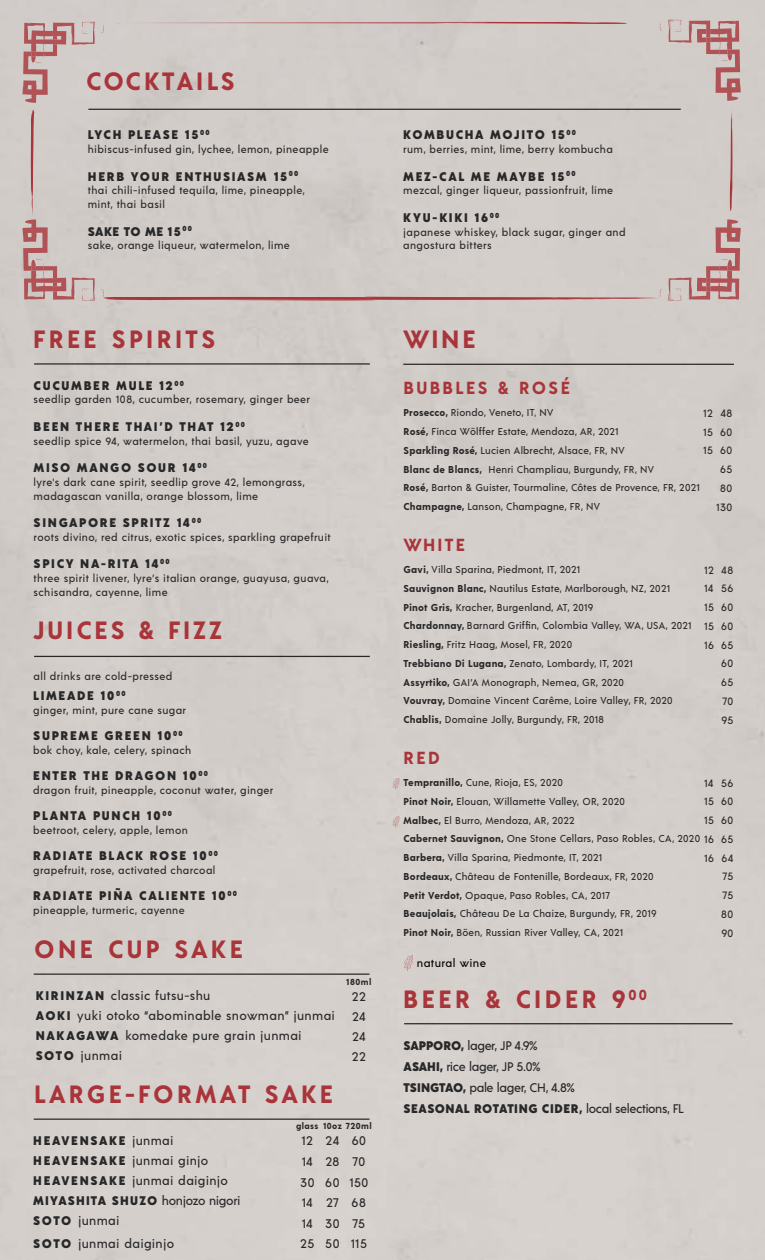
<style>
.page{position:relative;width:765px;height:1260px;background:#fff}
.page>*{position:absolute;margin:0;border:0;box-sizing:border-box;transform-origin:0 0}
.t1{font:700 25px "Acre";letter-spacing:.135em;color:#a9343a}
.t2{font:700 25px "Acre";letter-spacing:.105em;color:#a9343a}
.t3{font:700 17.5px "Acre";letter-spacing:.14em;color:#a9343a}
.t4{font:800 12.5px "Acre";letter-spacing:.135em;color:#292829}
.t5{font:500 12.5px/20px "Acre";letter-spacing:.025em;color:#292829}
.t6{font:500 12.5px/21.2px "Acre";letter-spacing:-.03em;color:#292829}
.t7{font:800 12.5px "Acre";letter-spacing:.035em;color:#292829}
.t8{font:500 12.5px/20.6px "Acre";letter-spacing:.045em;color:#292829}
.t9{font:500 11.25px "Acre";letter-spacing:.03em;color:#000101}
.t10{font:500 10.62px/18.8px "Acre";letter-spacing:.035em;color:#292829;text-align:justify}
.t11{font:500 10px/18.8px "Acre";letter-spacing:.015em;color:#292829}
.t12{font:700 8.75px "Acre";letter-spacing:.05em;color:#292829}
.s1{font-weight:800}
.s2{font-weight:700}
.s3{font-weight:400}
.s4{font-size:10.62px}
</style>
<div class="page">
<svg style="left:660px;top:20px;width:81px;height:81px;background:#c9afad"></svg>
<svg style="left:101px;top:25px;width:2px;height:8px"></svg>
<svg style="left:730px;top:109px;width:3px;height:102px"></svg>
<svg style="left:22px;top:22px;width:73px;height:279px;background:#cbb7b5"></svg>
<svg style="left:112px;top:22px;width:515px;height:2px"></svg>
<svg style="left:101px;top:219px;width:640px;height:82px;background:#cfc4c1"></svg>
<hr style="left:88px;top:109px;width:593px;height:1px;background:#292829">
<hr style="left:34px;top:974px;width:336px;height:1px;background:#292829">
<hr style="left:403px;top:364px;width:331px;height:1px;background:#292829">
<hr style="left:404px;top:1023px;width:329px;height:1px;background:#292829">
<svg style="left:393px;top:816px;width:6px;height:12px"></svg>
<svg style="left:393px;top:778px;width:6px;height:12px"></svg>
<svg style="left:404px;top:955px;width:9px;height:16px"></svg>
<div style="left:26px;top:1184px;width:49px;height:76px;background:#d4cfcb"></div>
<hr style="left:34px;top:1119px;width:336px;height:1px;background:#292829">
<svg style="left:85px;top:1166px;width:216px;height:1px"></svg>
<hr style="left:34px;top:363px;width:336px;height:2px;background:#292829">
<hr style="left:34px;top:656px;width:336px;height:1px;background:#292829">
<h1 class="t2" style="left:86px;top:63px;width:150px">COCKTAILS</h1>
<p class="t4" style="left:88px;top:126px;width:123px">LYCH PLEASE 15<sup>00</sup></p>
<p class="t10" style="left:88px;top:139px;width:242px">hibiscus-infused gin, lychee, lemon, pineapple</p>
<p class="t4" style="left:88px;top:167px;width:212px">HERB YOUR ENTHUSIASM 15<sup>00</sup></p>
<p class="t10" style="left:88px;top:183px;width:218px;line-height:13.8px">thai chili-infused tequila, lime, pineapple, mint, thai basil</p>
<p class="t7" style="left:88px;top:222px;width:106px">SAKE TO ME 15 <sup>00</sup></p>
<p class="t10" style="left:88px;top:235px;width:204px">sake, orange liqueur, watermelon, lime</p>
<h1 class="t1" style="left:33px;top:322px;width:183px">FREE SPIRITS</h1>
<p class="t4" style="left:34px;top:376px;width:152px">CUCUMBER MULE 12<sup>00</sup></p>
<p class="t10" style="left:34px;top:390px;width:278px">seedlip garden 108, cucumber, rosemary, ginger beer</p>
<p class="t4" style="left:34px;top:418px;width:213px">BEEN THERE THAI’D THAT 12<sup>00</sup></p>
<p class="t10" style="left:34px;top:431px;width:277px">seedlip spice 94, watermelon, thai basil, yuzu, agave</p>
<p class="t4" style="left:34px;top:459px;width:175px">MISO MANGO SOUR 14 <sup>00</sup></p>
<p class="t10" style="left:34px;top:475px;width:273px;line-height:13.8px">lyre's dark cane spirit, seedlip grove 42, lemongrass, madagascan vanilla, orange blossom, lime</p>
<p class="t4" style="left:34px;top:514px;width:169px">SINGAPORE SPRITZ 14 <sup>00</sup></p>
<p class="t10" style="left:34px;top:527px;width:299px">roots divino, red citrus, exotic spices, sparkling grapefruit</p>
<p class="t4" style="left:34px;top:555px;width:137px">SPICY NA-RITA 14 <sup>00</sup></p>
<p class="t10" style="left:34px;top:571px;width:297px;line-height:13.8px">three spirit livener, lyre’s italian orange, guayusa, guava, schisandra, cayenne, lime</p>
<h1 class="t1" style="left:33px;top:612px;width:191px">JUICES &amp; FIZZ</h1>
<p class="t10" style="left:34px;top:666px;width:140px">all drinks are cold-pressed</p>
<p class="t4" style="left:33px;top:686px;width:94px">LIMEADE 10 <sup>00</sup></p>
<p class="t10" style="left:33px;top:700px;width:154px">ginger, mint, pure cane sugar</p>
<p class="t4" style="left:33px;top:726px;width:151px">SUPREME GREEN 10<sup>00</sup></p>
<p class="t10" style="left:33px;top:740px;width:160px">bok choy, kale, celery, spinach</p>
<p class="t4" style="left:33px;top:766px;width:176px">ENTER THE DRAGON 10 <sup>00</sup></p>
<p class="t10" style="left:33px;top:780px;width:242px">dragon fruit, pineapple, coconut water, ginger</p>
<p class="t4" style="left:33px;top:806px;width:140px">PLANTA PUNCH 10<sup>00</sup></p>
<p class="t10" style="left:33px;top:820px;width:156px">beetroot, celery, apple, lemon</p>
<p class="t4" style="left:33px;top:846px;width:186px">RADIATE BLACK ROSE 10 <sup>00</sup></p>
<p class="t10" style="left:33px;top:860px;width:184px">grapefruit, rose, activated charcoal</p>
<p class="t4" style="left:33px;top:886px;width:205px">RADIATE PIÑA CALIENTE 10 <sup>00</sup></p>
<p class="t10" style="left:33px;top:900px;width:153px">pineapple, turmeric, cayenne</p>
<h1 class="t1" style="left:34px;top:932px;width:210px">ONE CUP SAKE</h1>
<p class="t5" style="left:36px;top:985px;width:301px"><span class="s1">KIRINZAN</span> classic futsu-shu<br><span class="s1">AOKI</span> yuki otoko “abominable snowman” junmai<br><span class="s1">NAKAGAWA</span> komedake pure grain junmai<br><span class="s1">SOTO</span> junmai</p>
<p class="t12" style="left:346px;top:975px;width:27px">180ml</p>
<p class="t5" style="left:352px;top:986px;width:15px;text-align:justify">22<br>24<br>24<br>22</p>
<h1 class="t1" style="left:34px;top:1077px;width:300px">LARGE-FORMAT SAKE</h1>
<p class="t5" style="left:33px;top:1130px;width:209px"><span class="s1">HEAVENSAKE</span> junmai<br><span class="s1">HEAVENSAKE</span> junmai ginjo<br><span class="s1">HEAVENSAKE</span> junmai daiginjo<br><span class="s1">MIYASHITA SHUZO</span> honjozo nigori<br><span class="s1">SOTO</span> junmai</p>
<p class="t5" style="left:33px;top:1232px;width:142px"><span class="s1">SOTO</span> junmai daiginjo</p>
<p class="t12" style="left:296px;top:1119px;width:77px">glass 10oz 720ml</p>
<p class="t5" style="left:349px;top:1130px;width:20px;line-height:20.6px">60<br>70<br>150<br>68<br>75<br>115</p>
<p class="t8" style="left:300px;top:1130px;width:16px">12<br>14<br>30<br>14<br>14<br>25</p>
<p class="t5" style="left:325px;top:1130px;width:16px;line-height:20.6px;text-align:justify">24<br>28<br>60<br>27<br>30<br>50</p>
<p class="t4" style="left:403px;top:126px;width:174px">KOMBUCHA MOJITO 15<sup>00</sup></p>
<p class="t10" style="left:403px;top:139px;width:211px">rum, berries, mint, lime, berry kombucha</p>
<p class="t4" style="left:403px;top:167px;width:174px">MEZ-CAL ME MAYBE 15<sup>00</sup></p>
<p class="t10" style="left:403px;top:180px;width:211px">mezcal, ginger liqueur, passionfruit, lime</p>
<p class="t4" style="left:403px;top:208px;width:97px">KYU-KIKI 16<sup>00</sup></p>
<p class="t10" style="left:403px;top:224px;width:224px;line-height:13.8px">japanese whiskey, black sugar, ginger and angostura bitters</p>
<h1 class="t1" style="left:403px;top:322px;width:74px">WINE</h1>
<h2 class="t3" style="left:404px;top:376px;width:168px">BUBBLES &amp; ROSÉ</h2>
<p class="t11" style="left:404px;top:403px;width:298px"><span class="s2">Prosecco,</span> Riondo, Veneto, IT<span class="s3">,</span> NV<br><span class="s2">Rosé,</span> Finca Wölffer Estate, Mendoza, AR, 2021<br><span class="s2">Sparkling Rosé,</span> Lucien Albrecht, Alsace, FR, NV<br><span class="s2">Blanc de Blancs,</span> Henri Champliau, Burgundy, FR, NV<br><span class="s2">Rosé,</span> Barton &amp; Guister, Tourmaline, Côtes de Provence, FR, 2021<br><span class="s2">Champagne,</span> Lanson, Champagne, FR, NV</p>
<p class="t10" style="left:703px;top:403px;width:11px">12<br>15<br>15</p>
<p class="t10" style="left:716px;top:403px;width:18px;text-align:center">48<br>60<br>60<br>65<br>80<br>130</p>
<h2 class="t3" style="left:404px;top:533px;width:63px">WHITE</h2>
<p class="t11" style="left:404px;top:560px;width:289px"><span class="s2">Gavi,</span> Villa Sparina, Piedmont, IT, 2021<br><span class="s2">Sauvignon Blanc,</span> Nautilus Estate, Marlborough, NZ, 2021<br><span class="s2">Pinot Gris,</span> Kracher, Burgenland, AT, 2019<br><span class="s2">Chardonnay,</span> Barnard Griffin, Colombia Valley, WA, USA, 2021<br><span class="s2">Riesling,</span> Fritz Haag, Mosel, FR, 2020<br><span class="s2">Trebbiano Di Lugana,</span> Zenato, Lombardy, IT, 2021<br><span class="s2">Assyrtiko,</span> GAI’A Monograph, Nemea, GR, 2020<br><span class="s2">Vouvray,</span> Domaine Vincent Carême, Loire Valley, FR, 2020<br><span class="s2">Chablis,</span> Domaine Jolly, Burgundy, FR, 2018</p>
<h2 class="t3" style="left:404px;top:746px;width:38px">RED</h2>
<p class="t10" style="left:704px;top:560px;width:11px">12<br>14<br>15<br>15<br>16</p>
<p class="t10" style="left:721px;top:560px;width:14px">48<br>56<br>60<br>60<br>65<br>60<br>65<br>70<br>95</p>
<p class="t11" style="left:404px;top:773px;width:312px"><span class="s2">Tempranillo,</span> Cune, Rioja, ES, 2020<br><span class="s2">Pinot Noir,</span> Elouan, Willamette Valley, OR, 2020<br><span class="s2">Malbec,</span> El Burro, Mendoza, AR, 2022<br><span class="s2">Cabernet Sauvignon,</span> One Stone Cellars, Paso Robles, CA, 2020 <span class="s4">16<br></span><span class="s2">Barbera,</span> Villa Sparina, Piedmonte, IT, 2021<br><span class="s2">Bordeaux,</span> Château de Fontenille, Bordeaux, FR, 2020<br><span class="s2">Petit Verdot,</span> Opaque, Paso Robles, CA, 2017<br><span class="s2">Beaujolais,</span> Château De La Chaize, Burgundy, FR, 2019<br><span class="s2">Pinot Noir,</span> Böen, Russian River Valley, CA, 2021</p>
<p class="t10" style="left:704px;top:773px;width:11px">14<br>15<br>15</p>
<p class="t10" style="left:704px;top:848px;width:11px">16</p>
<p class="t10" style="left:721px;top:773px;width:14px">56<br>60<br>60<br>65<br>64<br>75<br>75<br>80<br>90</p>
<p class="t9" style="left:417px;top:955px;width:71px">natural wine</p>
<h1 class="t1" style="left:403px;top:981px;width:245px">BEER &amp; CIDER 9<sup>00</sup></h1>
<p class="t6" style="left:404px;top:1034px;width:282px"><span class="s1">SAPPORO,</span> lager, JP 4.9%<br><span class="s1">ASAHI,</span> rice lager, JP 5.0%<br><span class="s1">TSINGTAO,</span> pale lager, CH, 4.8%<br><span class="s1">SEASONAL ROTATING CIDER,</span> local selections, FL</p>
</div>
